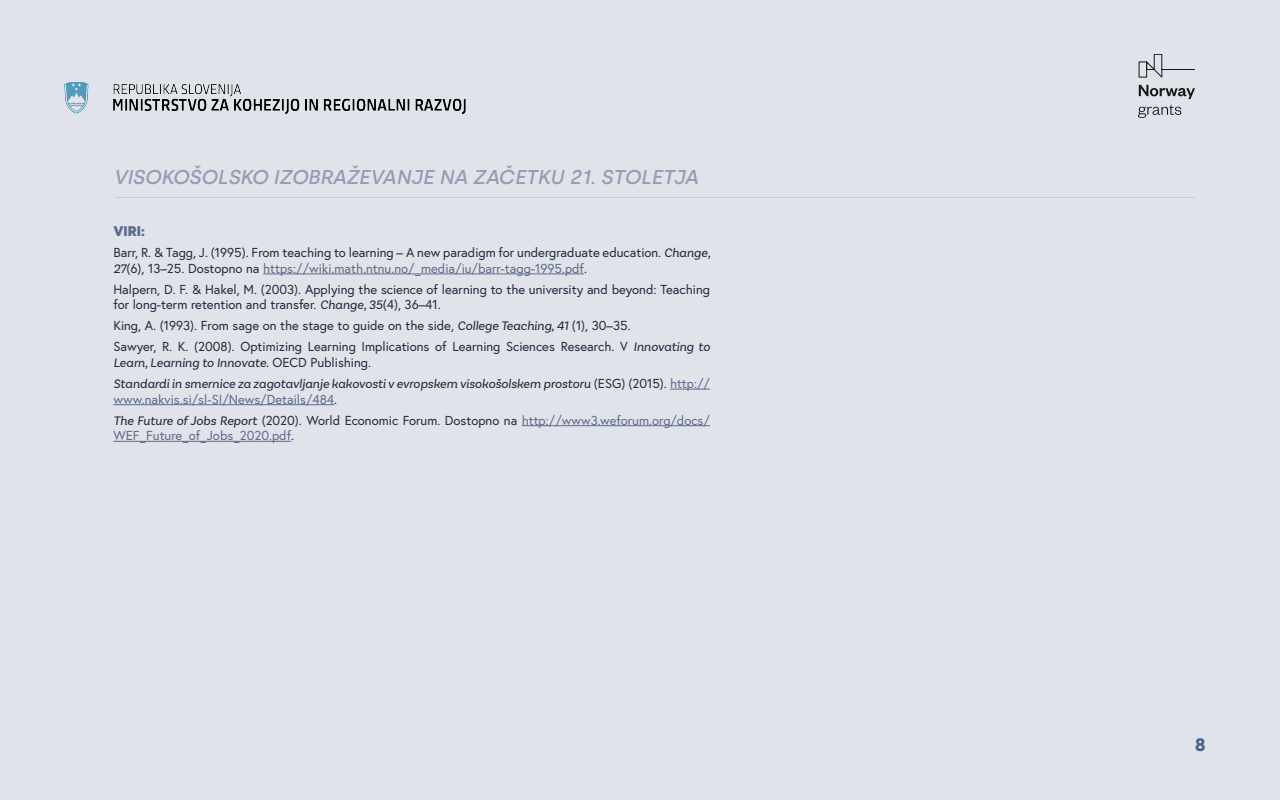
<style>
.page{position:relative;width:1280px;height:800px;background:#e0e3e9}
.page>*{position:absolute;margin:0;border:0;box-sizing:border-box;transform-origin:0 0}
.t1{font:italic 500 20px "Silka";color:#939eb4}
.t2{font:700 18px "Silka";color:#49618f}
.t3{font:900 14px "Silka";color:#5d6b8c}
.t4{font:13px/15.6px "Europa";color:#252b41}
.t5{font:13px/21px "Europa";color:#5d6b8c}
.t6{font:italic 13px/21px "Basic Sans";color:#252b41}
.s1{font-family:"Basic Sans";font-style:italic}
.s2{color:#5d6b8c}
.s3{font-family:"Europa";font-style:normal}
.s4{font-family:"Europa";font-style:normal;color:#5d6b8c}
.s5{color:#252b41}
.s6{font-family:"Basic Sans";font-style:italic;color:#252b41}
</style>
<div class="page">
<svg style="left:1138px;top:54px;width:57px;height:24px"></svg>
<svg style="left:1139px;top:85px;width:56px;height:14px"></svg>
<svg style="left:1138px;top:105px;width:43px;height:13px"></svg>
<img style="left:64px;top:82px;width:402px;height:33px">
<hr style="left:263px;top:274px;width:321px;height:1px;background:#5d6b8c">
<hr style="left:670px;top:389px;width:40px;height:1px;background:#5d6b8c">
<hr style="left:113px;top:404px;width:221px;height:1px;background:#5d6b8c">
<hr style="left:522px;top:425px;width:188px;height:1px;background:#5d6b8c">
<hr style="left:113px;top:441px;width:178px;height:1px;background:#5d6b8c">
<hr style="left:115px;top:197px;width:1080px;height:1px;background:#bfcce5">
<h1 class="t1" style="left:113px;top:165px;width:586px">VISOKOŠOLSKO IZOBRAŽEVANJE NA ZAČETKU 21. STOLETJA</h1>
<p class="t3" style="left:113px;top:223px;width:33px">VIRI:</p>
<p class="t4" style="left:113px;top:245px;width:599px">Barr, R. &amp; Tagg, J. (1995). From teaching to learning – A new paradigm for undergraduate education. <span class="s1">Change,<br>27</span>(6), 13–25. Dostopno na <span class="s2">https://wiki.math.ntnu.no/_media/iu/barr-tagg-1995.pdf</span>.</p>
<p class="t4" style="left:113px;top:281px;width:598px">Halpern, D. F. &amp; Hakel, M. (2003). Applying the science of learning to the university and beyond: Teaching for long-term retention and transfer. <span class="s1">Change, 35</span>(4), 36–41.</p>
<p class="t4" style="left:113px;top:315px;width:598px;line-height:21px">King, A. (1993). From sage on the stage to guide on the side, <span class="s1">College Teaching, 41</span> (1), 30–35.<br>Sawyer, R. K. (2008). Optimizing Learning Implications of Learning Sciences Research. V <span class="s1">Innovating to</span></p>
<p class="t6" style="left:113px;top:352px;width:598px">Learn, Learning to Innovate. <span class="s3">OECD Publishing.<br></span>Standardi in smernice za zagotavljanje kakovosti v evropskem visokošolskem prostoru <span class="s3">(ESG) (2015).</span> <span class="s4">http://</span></p>
<p class="t5" style="left:113px;top:388px;width:598px">www.nakvis.si/sl-SI/News/Details/484<span class="s5">.<br></span><span class="s6">The Future of Jobs Report</span> <span class="s5">(2020). World Economic Forum. Dostopno na</span> http://www3.weforum.org/docs/</p>
<p class="t5" style="left:113px;top:425px;width:182px">WEF_Future_of_Jobs_2020.pdf<span class="s5">.</span></p>
<h2 class="t2" style="left:1195px;top:734px;width:13px">8</h2>
</div>
